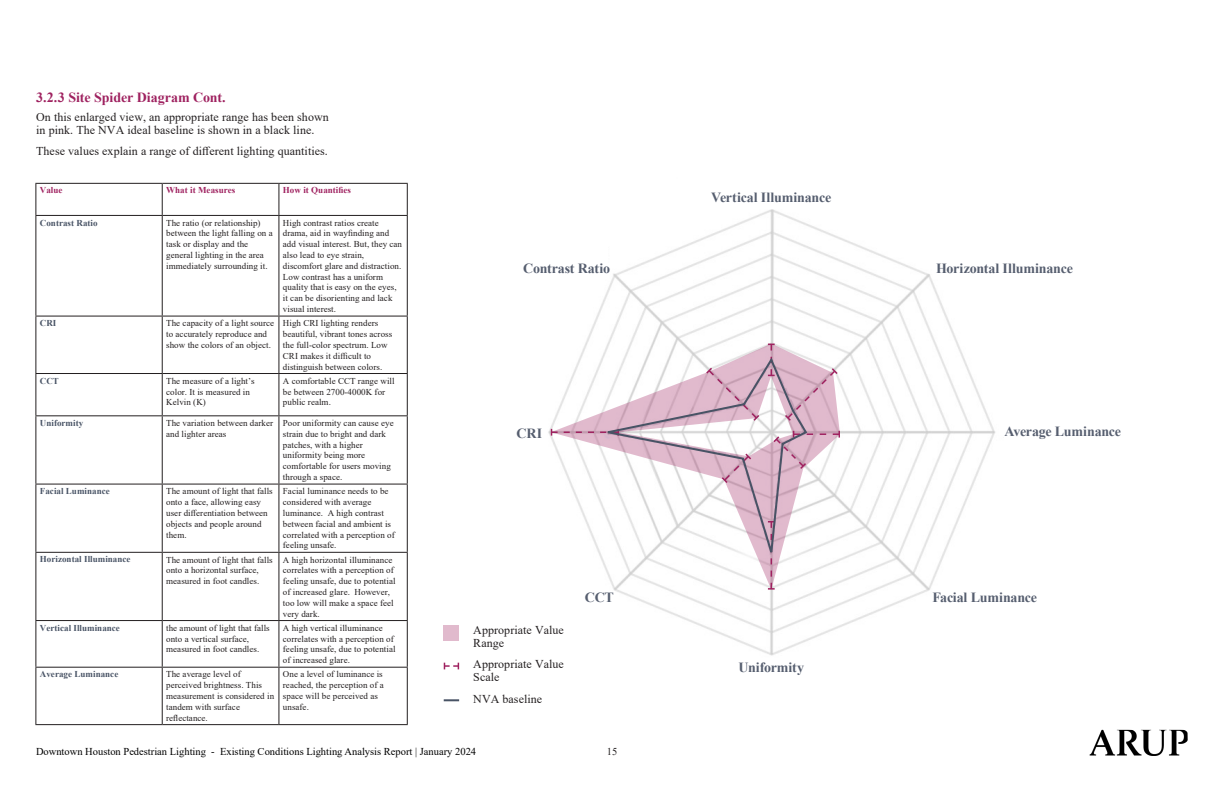
<style>
.page{position:relative;width:1224px;height:792px;background:#fff}
.page>*{position:absolute;margin:0;border:0;box-sizing:border-box;transform-origin:0 0}
.H4_no_numbers{font:700 14px "Times New Roman";letter-spacing:-.015em;color:#565e6f}
.t1{font:700 14px "Times New Roman";letter-spacing:-.005em;color:#9f2260}
.Body_text{font:12px/13px "Times New Roman";letter-spacing:.005em;color:#231f20}
.t2{font:10.5px "Times New Roman";color:#000}
.t3{font:10.5px "Times New Roman";color:#231f20}
.Body_text-2{font:9px/10.8px "Times New Roman";letter-spacing:.005em;color:#231f20}
.Body_text-3{font:700 9px "Times New Roman";letter-spacing:.005em;color:#485365}
.Body_text-4{font:700 9px "Times New Roman";letter-spacing:.005em;color:#9f2260}
</style>
<div class="page">
<img style="left:1090px;top:730px;width:98px;height:26px">
<hr style="left:35px;top:183px;width:127px;height:1px;background:#231f20">
<hr style="left:35px;top:184px;width:1px;height:31px;background:#231f20">
<hr style="left:162px;top:183px;width:117px;height:1px;background:#231f20">
<hr style="left:162px;top:184px;width:1px;height:31px;background:#231f20">
<hr style="left:279px;top:183px;width:129px;height:1px;background:#231f20">
<hr style="left:278px;top:184px;width:1px;height:31px;background:#231f20">
<hr style="left:407px;top:184px;width:1px;height:31px;background:#231f20">
<hr style="left:35px;top:215px;width:127px;height:1px;background:#231f20">
<hr style="left:35px;top:216px;width:1px;height:100px;background:#231f20">
<hr style="left:162px;top:215px;width:117px;height:1px;background:#231f20">
<hr style="left:162px;top:216px;width:1px;height:100px;background:#231f20">
<hr style="left:279px;top:215px;width:129px;height:1px;background:#231f20">
<hr style="left:278px;top:216px;width:1px;height:100px;background:#231f20">
<hr style="left:407px;top:216px;width:1px;height:100px;background:#231f20">
<hr style="left:35px;top:316px;width:127px;height:1px;background:#231f20">
<hr style="left:35px;top:317px;width:1px;height:56px;background:#231f20">
<hr style="left:162px;top:316px;width:117px;height:1px;background:#231f20">
<hr style="left:162px;top:317px;width:1px;height:56px;background:#231f20">
<hr style="left:279px;top:316px;width:129px;height:1px;background:#231f20">
<hr style="left:278px;top:317px;width:1px;height:56px;background:#231f20">
<hr style="left:407px;top:317px;width:1px;height:56px;background:#231f20">
<hr style="left:35px;top:373px;width:127px;height:1px;background:#231f20">
<hr style="left:35px;top:374px;width:1px;height:41px;background:#231f20">
<hr style="left:162px;top:373px;width:117px;height:1px;background:#231f20">
<hr style="left:162px;top:374px;width:1px;height:41px;background:#231f20">
<hr style="left:279px;top:373px;width:129px;height:1px;background:#231f20">
<hr style="left:278px;top:374px;width:1px;height:41px;background:#231f20">
<hr style="left:407px;top:374px;width:1px;height:41px;background:#231f20">
<hr style="left:35px;top:415px;width:127px;height:1px;background:#231f20">
<hr style="left:35px;top:416px;width:1px;height:68px;background:#231f20">
<hr style="left:162px;top:415px;width:117px;height:1px;background:#231f20">
<hr style="left:162px;top:416px;width:1px;height:68px;background:#231f20">
<hr style="left:279px;top:415px;width:129px;height:1px;background:#231f20">
<hr style="left:278px;top:416px;width:1px;height:68px;background:#231f20">
<hr style="left:407px;top:416px;width:1px;height:68px;background:#231f20">
<hr style="left:35px;top:484px;width:127px;height:1px;background:#231f20">
<hr style="left:35px;top:485px;width:1px;height:67px;background:#231f20">
<hr style="left:162px;top:484px;width:117px;height:1px;background:#231f20">
<hr style="left:162px;top:485px;width:1px;height:67px;background:#231f20">
<hr style="left:279px;top:484px;width:129px;height:1px;background:#231f20">
<hr style="left:278px;top:485px;width:1px;height:67px;background:#231f20">
<hr style="left:407px;top:485px;width:1px;height:67px;background:#231f20">
<hr style="left:35px;top:552px;width:127px;height:1px;background:#231f20">
<hr style="left:35px;top:553px;width:1px;height:67px;background:#231f20">
<hr style="left:162px;top:552px;width:117px;height:1px;background:#231f20">
<hr style="left:162px;top:553px;width:1px;height:67px;background:#231f20">
<hr style="left:279px;top:552px;width:129px;height:1px;background:#231f20">
<hr style="left:278px;top:553px;width:1px;height:67px;background:#231f20">
<hr style="left:407px;top:553px;width:1px;height:67px;background:#231f20">
<hr style="left:35px;top:620px;width:127px;height:1px;background:#231f20">
<hr style="left:35px;top:621px;width:1px;height:46px;background:#231f20">
<hr style="left:162px;top:620px;width:117px;height:1px;background:#231f20">
<hr style="left:162px;top:621px;width:1px;height:46px;background:#231f20">
<hr style="left:279px;top:620px;width:129px;height:1px;background:#231f20">
<hr style="left:278px;top:621px;width:1px;height:46px;background:#231f20">
<hr style="left:407px;top:621px;width:1px;height:46px;background:#231f20">
<hr style="left:35px;top:667px;width:127px;height:1px;background:#231f20">
<hr style="left:35px;top:668px;width:1px;height:56px;background:#231f20">
<hr style="left:162px;top:667px;width:117px;height:1px;background:#231f20">
<hr style="left:162px;top:668px;width:1px;height:56px;background:#231f20">
<hr style="left:279px;top:667px;width:129px;height:1px;background:#231f20">
<hr style="left:278px;top:668px;width:1px;height:56px;background:#231f20">
<hr style="left:407px;top:668px;width:1px;height:56px;background:#231f20">
<hr style="left:35px;top:724px;width:127px;height:1px;background:#231f20">
<hr style="left:162px;top:724px;width:117px;height:1px;background:#231f20">
<hr style="left:279px;top:724px;width:129px;height:1px;background:#231f20">
<img style="left:548px;top:209px;width:447px;height:447px">
<svg style="left:551px;top:344px;width:289px;height:246px"></svg>
<svg style="left:606px;top:356px;width:203px;height:206px"></svg>
<div style="left:444px;top:625px;width:15px;height:16px;background:#e1bacd"></div>
<svg style="left:444px;top:663px;width:15px;height:6px"></svg>
<svg style="left:444px;top:699px;width:15px;height:2px"></svg>
<div style="left:469px;top:241px;width:139px;height:32px;background:#fff"></div>
<div style="left:933px;top:241px;width:219px;height:32px;background:#fff"></div>
<div style="left:933px;top:593px;width:199px;height:32px;background:#fff"></div>
<div style="left:562px;top:593px;width:57px;height:32px;background:#fff"></div>
<p class="t1" style="left:36px;top:87px;width:191px">3.2.3 Site Spider Diagram Cont.</p>
<p class="Body_text" style="left:36px;top:110px;width:294px">On this enlarged view, an appropriate range has been shown in pink. The NVA ideal baseline is shown in a black line.</p>
<p class="Body_text" style="left:36px;top:144px;width:293px">These values explain a range of different lighting quantities.</p>
<p class="Body_text-4" style="left:40px;top:184px;width:24px">Value</p>
<p class="Body_text-4" style="left:166px;top:184px;width:71px">What it Measures</p>
<p class="Body_text-4" style="left:283px;top:184px;width:70px">How it Quantifies</p>
<p class="Body_text-3" style="left:40px;top:216px;width:59px">Contrast Ratio</p>
<p class="Body_text-2" style="left:166px;top:217px;width:108px">The ratio (or relationship) between the light falling on a task or display and the general lighting in the area immediately surrounding it.</p>
<p class="Body_text-2" style="left:283px;top:217px;width:121px">High contrast ratios create drama, aid in wayfinding and add visual interest. But, they can also lead to eye strain, discomfort glare and distraction.<br>Low contrast has a uniform quality that is easy on the eyes, it can be disorienting and lack visual interest.</p>
<p class="Body_text-3" style="left:40px;top:317px;width:18px">CRI</p>
<p class="Body_text-2" style="left:166px;top:318px;width:110px">The capacity of a light source to accurately reproduce and show the colors of an object.</p>
<p class="Body_text-2" style="left:283px;top:318px;width:111px">High CRI lighting renders beautiful, vibrant tones across the full-color spectrum. Low<br>CRI makes it difficult to distinguish between colors.</p>
<p class="Body_text-3" style="left:40px;top:374px;width:21px">CCT</p>
<p class="Body_text-2" style="left:166px;top:375px;width:90px">The measure of a light’s color. It is measured in<br>Kelvin (K)</p>
<p class="Body_text-2" style="left:283px;top:375px;width:113px">A comfortable CCT range will be between 2700-4000K for public realm.</p>
<p class="Body_text-3" style="left:40px;top:416px;width:45px">Uniformity</p>
<p class="Body_text-2" style="left:166px;top:417px;width:108px">The variation between darker and lighter areas</p>
<p class="Body_text-2" style="left:283px;top:417px;width:112px">Poor uniformity can cause eye strain due to bright and dark patches, with a higher uniformity being more comfortable for users moving through a space.</p>
<p class="Body_text-3" style="left:40px;top:485px;width:71px">Facial Luminance</p>
<p class="Body_text-2" style="left:166px;top:486px;width:108px">The amount of light that falls onto a face, allowing easy user differentiation between objects and people around them.</p>
<p class="Body_text-2" style="left:283px;top:486px;width:113px">Facial luminance needs to be considered with average luminance. A high contrast between facial and ambient is correlated with a perception of feeling unsafe.</p>
<p class="Body_text-3" style="left:40px;top:553px;width:92px">Horizontal Illuminance</p>
<p class="Body_text-2" style="left:166px;top:554px;width:108px">The amount of light that falls onto a horizontal surface, measured in foot candles.</p>
<p class="Body_text-2" style="left:283px;top:554px;width:114px">A high horizontal illuminance correlates with a perception of feeling unsafe, due to potential of increased glare. However, too low will make a space feel very dark.</p>
<p class="Body_text-3" style="left:40px;top:621px;width:82px">Vertical Illuminance</p>
<p class="Body_text-2" style="left:166px;top:622px;width:105px">the amount of light that falls onto a vertical surface, measured in foot candles.</p>
<p class="Body_text-2" style="left:283px;top:622px;width:114px">A high vertical illuminance correlates with a perception of feeling unsafe, due to potential of increased glare.</p>
<p class="Body_text-3" style="left:40px;top:668px;width:80px">Average Luminance</p>
<p class="Body_text-2" style="left:166px;top:669px;width:109px">The average level of perceived brightness. This measurement is considered in tandem with surface reflectance.</p>
<p class="Body_text-2" style="left:283px;top:669px;width:102px">One a level of luminance is reached, the perception of a space will be perceived as unsafe.</p>
<p class="H4_no_numbers" style="left:523px;top:259px;width:88px">Contrast Ratio</p>
<p class="H4_no_numbers" style="left:517px;top:423px;width:27px">CRI</p>
<p class="Body_text" style="left:473px;top:623px;width:92px">Appropriate Value<br>Range</p>
<p class="Body_text" style="left:473px;top:657px;width:92px">Appropriate Value<br>Scale</p>
<p class="Body_text" style="left:473px;top:692px;width:70px">NVA baseline</p>
<p class="H4_no_numbers" style="left:585px;top:588px;width:30px">CCT</p>
<p class="t2" style="left:36px;top:744px;width:442px">Downtown Houston Pedestrian Lighting - Existing Conditions Lighting Analysis Report | January 2024</p>
<p class="t3" style="left:607px;top:744px;width:12px">15</p>
<p class="H4_no_numbers" style="left:711px;top:187px;width:121px">Vertical Illuminance</p>
<p class="H4_no_numbers" style="left:738px;top:657px;width:67px">Uniformity</p>
<p class="H4_no_numbers" style="left:936px;top:259px;width:138px">Horizontal Illuminance</p>
<p class="H4_no_numbers" style="left:1005px;top:422px;width:118px">Average Luminance</p>
<p class="H4_no_numbers" style="left:933px;top:588px;width:106px">Facial Luminance</p>
</div>
